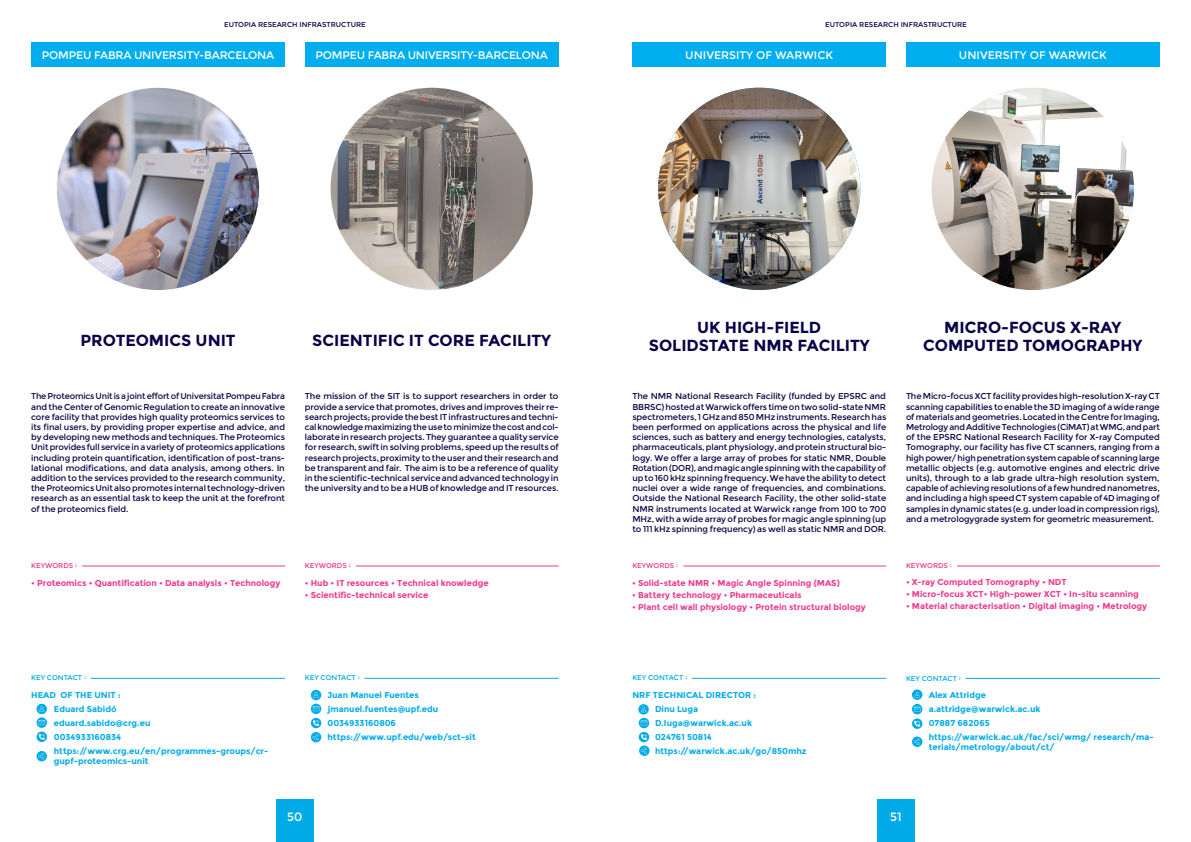
<style>
.page{position:relative;width:1191px;height:842px;background:#fff}
.page>*{position:absolute;margin:0;border:0;box-sizing:border-box;transform-origin:0 0}
.t1{font:700 16px "Montserrat";color:#090148}
.t2{font:12px "Montserrat";color:#fff}
.t3{font:11px "Montserrat";letter-spacing:-.02em;color:#fff}
.t4{font:11px "Montserrat";color:#fff}
.Labeur-Labos_Centre{font:8.5px/10.2px "Montserrat";letter-spacing:-.01em;color:#090148;text-align:justify}
.Contact{font:700 8.5px/10px "Montserrat";color:#00abe7}
.Keywords{font:700 8.5px "Montserrat";color:#ee378b}
.t5{font:7px "Montserrat";color:#090148}
.t6{font:7px "Montserrat";color:#00abe7}
.t7{font:7px "Montserrat";color:#ee378b}
</style>
<div class="page">
<div style="left:276px;top:799px;width:38px;height:43px;background:#00abe7"></div>
<div style="left:877px;top:799px;width:38px;height:43px;background:#00abe7"></div>
<img style="left:57px;top:88px;width:202px;height:202px;border-radius:101px">
<div style="left:31px;top:43px;width:254px;height:24px;background:#00aeef"></div>
<hr style="left:91px;top:678px;width:194px;height:1px;background:#00abe7">
<hr style="left:82px;top:566px;width:203px;height:1px;background:#ee378b">
<svg style="left:36px;top:704px;width:11px;height:10px"></svg>
<svg style="left:39px;top:706px;width:5px;height:6px"></svg>
<svg style="left:36px;top:717px;width:11px;height:11px"></svg>
<svg style="left:39px;top:720px;width:6px;height:5px"></svg>
<svg style="left:36px;top:732px;width:11px;height:10px"></svg>
<svg style="left:39px;top:734px;width:6px;height:6px"></svg>
<svg style="left:36px;top:751px;width:11px;height:10px"></svg>
<svg style="left:38px;top:753px;width:6px;height:6px"></svg>
<div style="left:305px;top:43px;width:253px;height:24px;background:#00aeef"></div>
<img style="left:330px;top:88px;width:203px;height:202px;border-radius:101px">
<hr style="left:356px;top:566px;width:202px;height:1px;background:#ee378b">
<hr style="left:364px;top:678px;width:194px;height:1px;background:#00abe7">
<div style="left:311px;top:690px;width:10px;height:10px;background:#00abe7;border-radius:50%"></div>
<svg style="left:313px;top:692px;width:6px;height:6px"></svg>
<svg style="left:311px;top:704px;width:10px;height:10px"></svg>
<svg style="left:313px;top:707px;width:6px;height:4px"></svg>
<svg style="left:311px;top:732px;width:10px;height:10px"></svg>
<svg style="left:312px;top:734px;width:6px;height:6px"></svg>
<div style="left:311px;top:718px;width:10px;height:10px;background:#00abe7;border-radius:50%"></div>
<svg style="left:313px;top:720px;width:6px;height:6px"></svg>
<div style="left:632px;top:43px;width:254px;height:24px;background:#00aeef"></div>
<img style="left:658px;top:88px;width:202px;height:202px;border-radius:101px">
<hr style="left:692px;top:678px;width:194px;height:1px;background:#00abe7">
<hr style="left:683px;top:566px;width:203px;height:1px;background:#ee378b">
<svg style="left:638px;top:704px;width:11px;height:11px"></svg>
<svg style="left:641px;top:707px;width:5px;height:5px"></svg>
<svg style="left:639px;top:718px;width:10px;height:10px"></svg>
<svg style="left:641px;top:721px;width:6px;height:4px"></svg>
<svg style="left:639px;top:745px;width:10px;height:11px"></svg>
<svg style="left:641px;top:747px;width:6px;height:7px"></svg>
<div style="left:639px;top:732px;width:10px;height:10px;background:#00abe7;border-radius:50%"></div>
<svg style="left:641px;top:734px;width:6px;height:6px"></svg>
<img style="left:931px;top:88px;width:203px;height:202px;border-radius:101px">
<div style="left:906px;top:43px;width:253px;height:24px;background:#00aeef"></div>
<hr style="left:957px;top:566px;width:202px;height:1px;background:#ee378b">
<hr style="left:965px;top:678px;width:194px;height:1px;background:#00abe7">
<svg style="left:912px;top:689px;width:10px;height:11px"></svg>
<svg style="left:914px;top:692px;width:5px;height:5px"></svg>
<svg style="left:912px;top:704px;width:10px;height:10px"></svg>
<svg style="left:914px;top:707px;width:6px;height:4px"></svg>
<svg style="left:912px;top:718px;width:10px;height:11px"></svg>
<svg style="left:914px;top:721px;width:6px;height:6px"></svg>
<svg style="left:912px;top:736px;width:10px;height:11px"></svg>
<svg style="left:913px;top:738px;width:6px;height:7px"></svg>
<p class="t5" style="left:224px;top:20px;width:143px">EUTOPIA RESEARCH INFRASTRUCTURE</p>
<p class="t5" style="left:825px;top:20px;width:143px">EUTOPIA RESEARCH INFRASTRUCTURE</p>
<p class="t3" style="left:42px;top:49px;width:234px">POMPEU FABRA UNIVERSITY-BARCELONA</p>
<p class="t3" style="left:315px;top:49px;width:234px">POMPEU FABRA UNIVERSITY-BARCELONA</p>
<p class="t4" style="left:685px;top:49px;width:149px">UNIVERSITY OF WARWICK</p>
<p class="t4" style="left:959px;top:49px;width:149px">UNIVERSITY OF WARWICK</p>
<p class="t1" style="left:80px;top:331px;width:157px">PROTEOMICS UNIT</p>
<p class="t1" style="left:312px;top:331px;width:240px">SCIENTIFIC IT CORE FACILITY</p>
<p class="t1" style="left:697px;top:318px;width:125px">UK HIGH-FIELD</p>
<p class="t1" style="left:649px;top:336px;width:222px">SOLIDSTATE NMR FACILITY</p>
<p class="t1" style="left:944px;top:318px;width:179px">MICRO-FOCUS X-RAY</p>
<p class="t1" style="left:923px;top:336px;width:221px">COMPUTED TOMOGRAPHY</p>
<p class="Labeur-Labos_Centre" style="left:31px;top:391px;width:255px">The Proteomics Unit is a joint effort of Universitat Pompeu Fabra and the Center of Genomic Regulation to create an innovative core facility that provides high quality proteomics services to its final users, by providing proper expertise and advice, and by developing new methods and techniques. The Proteomics Unit provides full service in a variety of proteomics applications including protein quantification, identification of post-trans&shy;lational modifications, and data analysis, among others. In addition to the services provided to the research community, the Proteomics Unit also promotes internal technology-driven research as an essential task to keep the unit at the forefront of the proteomics field.</p>
<p class="t7" style="left:31px;top:562px;width:47px">KEYWORDS :</p>
<p class="Keywords" style="left:31px;top:578px;width:251px">• Proteomics • Quantification • Data analysis • Technology</p>
<p class="Labeur-Labos_Centre" style="left:305px;top:391px;width:255px">The mission of the SIT is to support researchers in order to provide a service that promotes, drives and improves their re&shy;search projects; provide the best IT infrastructures and techni&shy;cal knowledge maximizing the use to minimize the cost and col&shy;laborate in research projects. They guarantee a quality service for research, swift in solving problems, speed up the results of research projects, proximity to the user and their research and be transparent and fair. The aim is to be a reference of quality in the scientific-technical service and advanced technology in the university and to be a HUB of knowledge and IT resources.</p>
<p class="t7" style="left:305px;top:562px;width:47px">KEYWORDS :</p>
<p class="Keywords" style="left:305px;top:578px;width:185px">• Hub • IT resources • Technical knowledge</p>
<p class="Keywords" style="left:305px;top:590px;width:125px">• Scientific-technical service</p>
<p class="Labeur-Labos_Centre" style="left:632px;top:391px;width:255px">The NMR National Research Facility (funded by EPSRC and BBRSC) hosted at Warwick offers time on two solid-state NMR spectrometers, 1 GHz and 850 MHz instruments. Research has been performed on applications across the physical and life sciences, such as battery and energy technologies, catalysts, pharmaceuticals, plant physiology, and protein structural bio&shy;logy. We offer a large array of probes for static NMR, Double Rotation (DOR), and magic angle spinning with the capability of up to 160 kHz spinning frequency. We have the ability to detect nuclei over a wide range of frequencies, and combinations.<br>Outside the National Research Facility, the other solid-state NMR instruments located at Warwick range from 100 to 700<br>MHz, with a wide array of probes for magic angle spinning (up to 111 kHz spinning frequency) as well as static NMR and DOR.</p>
<p class="t7" style="left:632px;top:562px;width:47px">KEYWORDS :</p>
<p class="Keywords" style="left:632px;top:578px;width:209px">• Solid-state NMR • Magic Angle Spinning (MAS)</p>
<p class="Keywords" style="left:632px;top:590px;width:171px">• Battery technology • Pharmaceuticals</p>
<p class="Keywords" style="left:632px;top:602px;width:235px">• Plant cell wall physiology • Protein structural biology</p>
<p class="Labeur-Labos_Centre" style="left:906px;top:391px;width:255px">The Micro-focus XCT facility provides high-resolution X-ray CT scanning capabilities to enable the 3D imaging of a wide range of materials and geometries. Located in the Centre for Imaging, Metrology and Additive Technologies (CiMAT) at WMG, and part of the EPSRC National Research Facility for X-ray Computed Tomography, our facility has five CT scanners, ranging from a high power/ high penetration system capable of scanning large metallic objects (e.g. automotive engines and electric drive units), through to a lab grade ultra-high resolution system, capable of achieving resolutions of a few hundred nanometres, and including a high speed CT system capable of 4D imaging of samples in dynamic states (e.g. under load in compression rigs), and a metrologygrade system for geometric measurement.</p>
<p class="t7" style="left:906px;top:562px;width:47px">KEYWORDS :</p>
<p class="Keywords" style="left:906px;top:577px;width:162px">• X-ray Computed Tomography • NDT</p>
<p class="Keywords" style="left:906px;top:589px;width:234px">• Micro-focus XCT• High-power XCT • In-situ scanning</p>
<p class="Keywords" style="left:906px;top:601px;width:243px">• Material characterisation • Digital imaging • Metrology</p>
<p class="t6" style="left:31px;top:674px;width:56px">KEY CONTACT :</p>
<p class="Contact" style="left:31px;top:690px;width:91px">HEAD OF THE UNIT :</p>
<p class="Contact" style="left:54px;top:704px;width:64px">Eduard Sabidó</p>
<p class="Contact" style="left:54px;top:718px;width:98px">eduard.sabido@crg.eu</p>
<p class="Contact" style="left:54px;top:732px;width:69px">0034933160834</p>
<p class="Contact" style="left:54px;top:746px;width:216px">https://www.crg.eu/en/programmes-groups/cr&shy;gupf-proteomics-unit</p>
<p class="t6" style="left:305px;top:674px;width:56px">KEY CONTACT :</p>
<p class="Contact" style="left:327px;top:690px;width:93px">Juan Manuel Fuentes</p>
<p class="Contact" style="left:327px;top:704px;width:112px">jmanuel.fuentes@upf.edu</p>
<p class="Contact" style="left:327px;top:718px;width:70px">0034933160806</p>
<p class="Contact" style="left:327px;top:732px;width:150px">https://www.upf.edu/web/sct-sit</p>
<p class="t6" style="left:632px;top:674px;width:56px">KEY CONTACT :</p>
<p class="Contact" style="left:632px;top:690px;width:125px">NRF TECHNICAL DIRECTOR :</p>
<p class="Contact" style="left:655px;top:704px;width:45px">Dinu Luga</p>
<p class="Contact" style="left:655px;top:718px;width:99px">D.Iuga@warwick.ac.uk</p>
<p class="Contact" style="left:655px;top:732px;width:58px">024761 50814</p>
<p class="Contact" style="left:655px;top:746px;width:153px">https://warwick.ac.uk/go/850mhz</p>
<p class="t6" style="left:906px;top:674px;width:56px">KEY CONTACT :</p>
<p class="Contact" style="left:928px;top:690px;width:59px">Alex Attridge</p>
<p class="Contact" style="left:928px;top:704px;width:113px">a.attridge@warwick.ac.uk</p>
<p class="Contact" style="left:928px;top:718px;width:63px">07887 682065</p>
<p class="Contact" style="left:928px;top:732px;width:227px">https://warwick.ac.uk/fac/sci/wmg/ research/ma&shy;terials/metrology/about/ct/</p>
<h2 class="t2" style="left:287px;top:810px;width:17px">50</h2>
<h2 class="t2" style="left:890px;top:810px;width:13px">51</h2>
</div>
